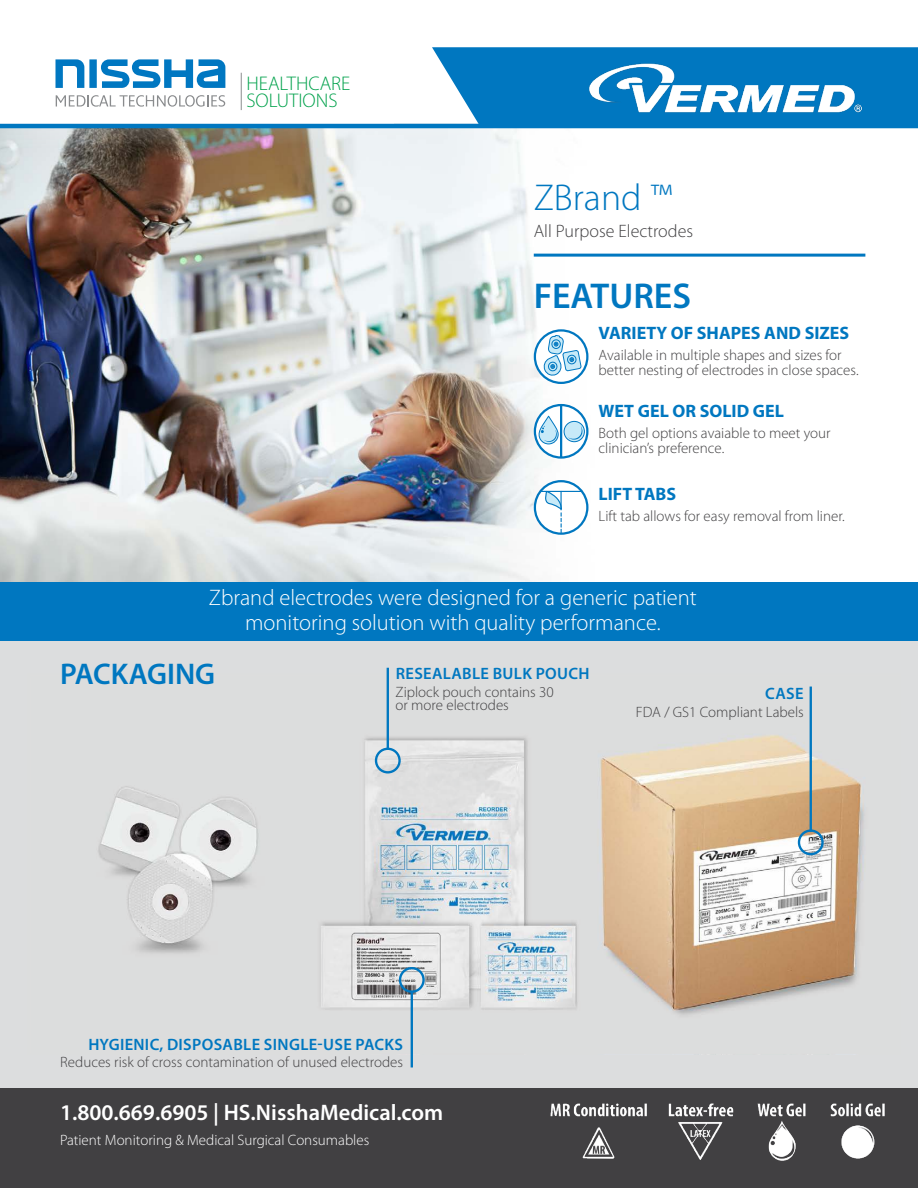
<style>
.page{position:relative;width:918px;height:1188px;background:#fff}
.page>*{position:absolute;margin:0;border:0;box-sizing:border-box;transform-origin:0 0}
.t1{font:300 37.5px "Myriad Pro";color:#0077c0}
.t2{font:600 36px "Myriad Pro";color:#0077c0}
.t3{font:600 30px "Myriad Pro";color:#0077c0}
.t4{font:300 22.5px/25.5px "Myriad Pro";color:#fff;text-align:center}
.t5{font:600 22.5px "Myriad Pro";color:#fff}
.t6{font:300 19.8px/17.1px "Myriad Pro";color:#00a14b}
.t7{font:700 18px "Myriad Pro";color:#0077c0}
.t8{font:300 18px "Myriad Pro";color:#414042}
.t9{font:600 16.5px "Myriad Pro";letter-spacing:.02em;color:#0077c0}
.t10{font:300 15px/15px "Myriad Pro";color:#414042}
.t11{font:300 15px "Myriad Pro";color:#fff}
</style>
<div class="page">
<div style="left:0;top:630px;width:918px;height:482px;background:#dcddde"></div>
<img style="left:98px;top:674px;width:766px;height:381px">
<div style="left:798px;top:829px;width:26px;height:26px;border:2px solid #0077c0;border-radius:50%"></div>
<hr style="left:810px;top:687px;width:2px;height:145px;background:#0077c0">
<div style="left:0;top:1089px;width:918px;height:99px;background:#414042"></div>
<img style="left:0;top:239px;width:918px;height:344px">
<svg style="left:0;top:59px;width:918px;height:180px"></svg>
<img style="left:832px;top:1088px;width:75px;height:71px">
<img style="left:652px;top:1088px;width:81px;height:72px">
<img style="left:733px;top:1088px;width:99px;height:73px">
<img style="left:550px;top:1088px;width:99px;height:71px">
<svg style="left:432px;top:47px;width:486px;height:77px;background:#1783c5"></svg>
<img style="left:579px;top:56px;width:294px;height:58px">
<hr style="left:0;top:124px;width:918px;height:4px;background:#0077c0">
<svg style="left:56px;top:59px;width:28px;height:29px"></svg>
<div style="left:89px;top:59px;width:8px;height:29px;background:#0077c1"></div>
<svg style="left:101px;top:59px;width:124px;height:29px"></svg>
<svg style="left:56px;top:95px;width:169px;height:12px"></svg>
<hr style="left:241px;top:73px;width:1px;height:37px;background:#8a8c8e">
<hr style="left:534px;top:254px;width:331px;height:3px;background:#0077c0">
<svg style="left:535px;top:330px;width:52px;height:53px"></svg>
<div style="left:534px;top:329px;width:54px;height:55px;border:2px solid #0077c0;border-radius:50%"></div>
<svg style="left:543px;top:335px;width:39px;height:41px"></svg>
<div style="left:535px;top:481px;width:52px;height:53px;background:#fff;border-radius:50%"></div>
<div style="left:534px;top:480px;width:54px;height:55px;border:2px solid #0077c0;border-radius:50%"></div>
<hr style="left:540px;top:491px;width:42px;height:1px;background:#0077c0">
<svg style="left:543px;top:492px;width:19px;height:41px"></svg>
<div style="left:0;top:583px;width:918px;height:58px;background:#0077c0"></div>
<div style="left:399px;top:967px;width:26px;height:26px;border:2px solid #0077c0;border-radius:50%"></div>
<hr style="left:411px;top:992px;width:2px;height:75px;background:#0077c0">
<div style="left:375px;top:748px;width:26px;height:26px;border:2px solid #0077c0;border-radius:50%"></div>
<hr style="left:387px;top:668px;width:2px;height:82px;background:#0077c0">
<svg style="left:535px;top:405px;width:52px;height:52px"></svg>
<div style="left:534px;top:404px;width:54px;height:55px;border:2px solid #0077c0;border-radius:50%"></div>
<svg style="left:537px;top:415px;width:22px;height:30px"></svg>
<svg style="left:564px;top:422px;width:20px;height:20px"></svg>
<div style="left:564px;top:421px;width:21px;height:21px;border:1px solid #0077c0;border-radius:50%"></div>
<svg style="left:568px;top:426px;width:15px;height:14px"></svg>
<hr style="left:560px;top:405px;width:2px;height:53px;background:#0077c0">
<h3 class="t6" style="left:246px;top:75px;width:106px">HEALTHCARE<br>SOLUTIONS</h3>
<h1 class="t1" style="left:534px;top:177px;width:140px">ZBrand ™</h1>
<p class="t8" style="left:534px;top:221px;width:161px">All Purpose Electrodes</p>
<h2 class="t2" style="left:534px;top:273px;width:159px">FEATURES</h2>
<p class="t7" style="left:599px;top:322px;width:252px">VARIETY OF SHAPES AND SIZES</p>
<p class="t10" style="left:599px;top:348px;width:262px">Available in multiple shapes and sizes for better nesting of electrodes in close spaces.</p>
<p class="t7" style="left:599px;top:400px;width:187px">WET GEL OR SOLID GEL</p>
<p class="t10" style="left:599px;top:426px;width:234px">Both gel options avaiable to meet your clinician’s preference.</p>
<p class="t7" style="left:599px;top:482px;width:79px">LIFT TABS</p>
<p class="t10" style="left:599px;top:509px;width:248px">Lift tab allows for easy removal from liner.</p>
<h3 class="t4" style="left:209px;top:585px;width:489px">Zbrand electrodes were designed for a generic patient monitoring solution with quality performance.</h3>
<p class="t9" style="left:396px;top:663px;width:195px">RESEALABLE BULK POUCH</p>
<p class="t10" style="left:396px;top:685px;width:160px;line-height:12.9px">Ziplock pouch contains 30 or more electrodes</p>
<h3 class="t3" style="left:60px;top:655px;width:157px">PACKAGING</h3>
<p class="t9" style="left:765px;top:683px;width:40px">CASE</p>
<p class="t10" style="left:636px;top:705px;width:169px">FDA / GS1 Compliant Labels</p>
<p class="t9" style="left:88px;top:1034px;width:316px">HYGIENIC, DISPOSABLE SINGLE-USE PACKS</p>
<p class="t10" style="left:60px;top:1055px;width:344px">Reduces risk of cross contamination of unused electrodes</p>
<h3 class="t5" style="left:60px;top:1098px;width:385px">1.800.669.6905 | HS.NisshaMedical.com</h3>
<p class="t11" style="left:60px;top:1132px;width:311px">Patient Monitoring &amp; Medical Surgical Consumables</p>
</div>
